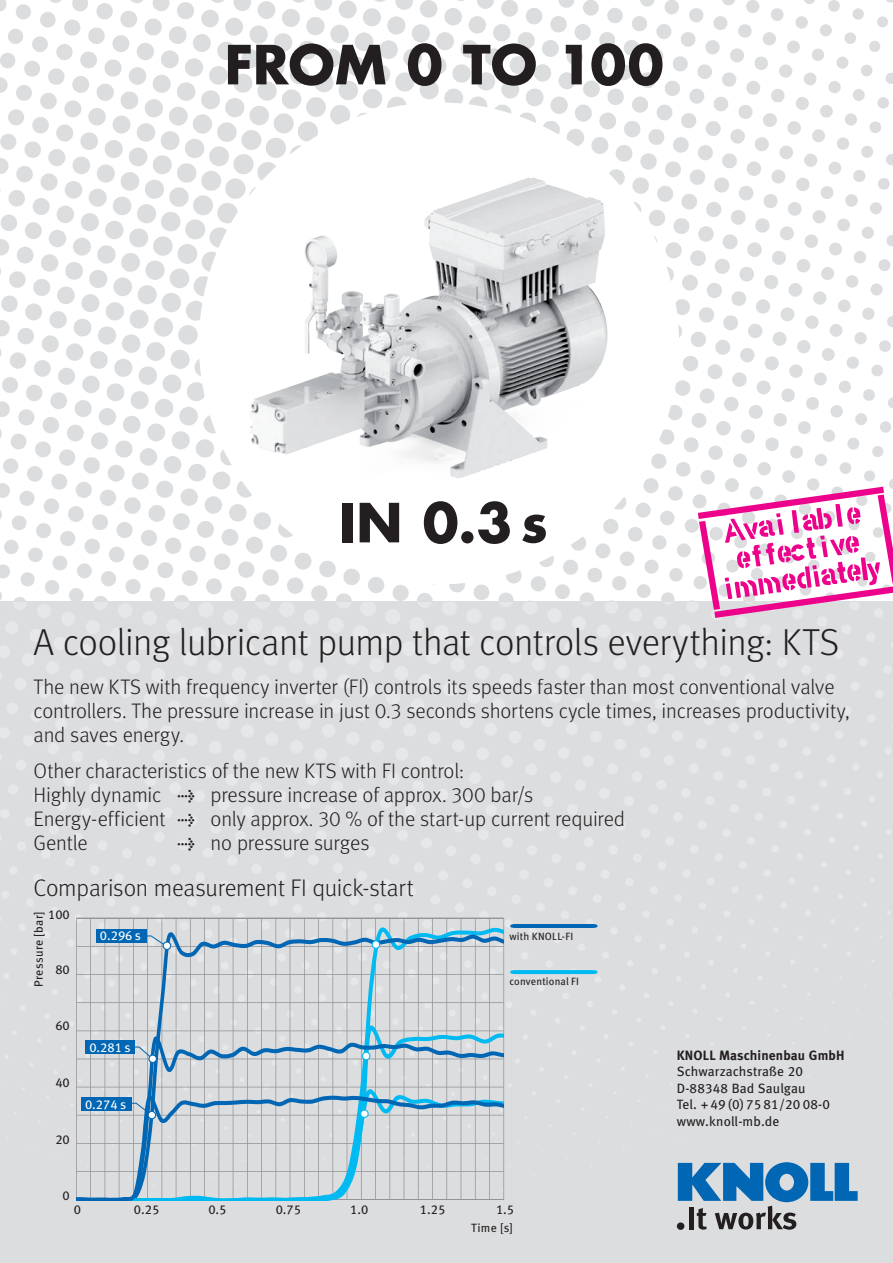
<style>
.page{position:relative;width:893px;height:1263px;background:#fff}
.page>*{position:absolute;margin:0;border:0;box-sizing:border-box;transform-origin:0 0}
.t1{font:700 52.5px "Futura";color:#231f20}
.t2{font:49.65px "Schablone";color:#ed028c}
.t3{font:37.5px "Meta Light LF";letter-spacing:-.015em;color:#231f20}
.t4{font:24px "Meta Light LF";letter-spacing:-.01em;color:#231f20}
.t5{font:21px/24px "Meta Light LF";letter-spacing:-.01em;color:#231f20}
.t6{font:13.5px "Meta Book LF";letter-spacing:.01em;color:#231f20}
.t7{font:13.5px "Meta Bold LF";letter-spacing:.01em;color:#231f20}
.t8{font:12.9px "Meta Book LF";color:#231f20}
.t9{font:12.9px "Meta Book LF";color:#fff}
.t10{font:12px "Meta Book LF";letter-spacing:.03em;color:#231f20}
.t11{font:10.5px "Meta Book LF";letter-spacing:.015em;color:#231f20}
.s1{font-family:"Meta Book Expert"}
</style>
<div class="page">
<img style="left:0;top:0;width:893px;height:602px">
<div style="left:199px;top:102px;width:480px;height:482px;background:#fff;border-radius:50%"></div>
<img style="left:234px;top:167px;width:389px;height:325px">
<div style="left:0;top:602px;width:893px;height:661px;background:#dcdddf"></div>
<hr style="left:76px;top:918px;width:1px;height:282px;background:#939598">
<hr style="left:503px;top:918px;width:1px;height:282px;background:#939598">
<svg style="left:77px;top:918px;width:426px;height:87px"></svg>
<svg style="left:77px;top:1005px;width:426px;height:75px"></svg>
<svg style="left:77px;top:1080px;width:426px;height:120px"></svg>
<svg style="left:132px;top:1103px;width:20px;height:13px"></svg>
<svg style="left:134px;top:1046px;width:19px;height:13px"></svg>
<svg style="left:147px;top:935px;width:20px;height:12px"></svg>
<svg style="left:510px;top:924px;width:88px;height:4px"></svg>
<svg style="left:510px;top:970px;width:88px;height:5px"></svg>
<div style="left:81px;top:1097px;width:51px;height:14px;background:#0166b3"></div>
<div style="left:85px;top:1040px;width:49px;height:14px;background:#0166b3"></div>
<div style="left:96px;top:929px;width:51px;height:14px;background:#0166b3"></div>
<div style="left:163px;top:942px;width:8px;height:7px;background:#fff;border-radius:50%"></div>
<div style="left:163px;top:941px;width:8px;height:9px;border:1px solid #0166b3;border-radius:50%"></div>
<div style="left:149px;top:1055px;width:7px;height:7px;background:#fff;border-radius:50%"></div>
<div style="left:148px;top:1054px;width:9px;height:9px;border:1px solid #0166b3;border-radius:50%"></div>
<div style="left:148px;top:1111px;width:8px;height:8px;background:#fff;border-radius:50%"></div>
<div style="left:148px;top:1111px;width:8px;height:8px;border:1px solid #0166b3;border-radius:50%"></div>
<div style="left:372px;top:941px;width:8px;height:7px;background:#fff;border-radius:50%"></div>
<div style="left:372px;top:940px;width:8px;height:9px;border:1px solid #00baf1;border-radius:50%"></div>
<div style="left:362px;top:1052px;width:8px;height:8px;background:#fff;border-radius:50%"></div>
<div style="left:362px;top:1052px;width:8px;height:8px;border:1px solid #00baf1;border-radius:50%"></div>
<div style="left:361px;top:1110px;width:7px;height:7px;background:#fff;border-radius:50%"></div>
<div style="left:360px;top:1109px;width:9px;height:9px;border:1px solid #00baf1;border-radius:50%"></div>
<svg style="left:698px;top:487px;width:195px;height:131px"></svg>
<svg style="left:678px;top:1162px;width:180px;height:68px"></svg>
<p class="t1" style="left:225px;top:30px;width:441px">FROM 0 TO 100</p>
<p class="t1" style="left:339px;top:488px;width:211px">IN 0.3 s</p>
<p class="t2" style="left:720px;top:512px;width:145px;rotate:-8deg">Available</p>
<p class="t2" style="left:729px;top:540px;width:134px;rotate:-8deg">effective</p>
<p class="t2" style="left:715px;top:570px;width:171px;rotate:-8deg">im mediately</p>
<p class="t3" style="left:34px;top:621px;width:807px">A cooling lubricant pump that controls everything: KTS</p>
<p class="t5" style="left:34px;top:675px;width:818px">The new KTS with frequency inverter (FI) controls its speeds faster than most conventional valve controllers. The pressure increase in just 0.3 seconds shortens cycle times, increases productivity, and saves energy.</p>
<p class="t5" style="left:34px;top:759px;width:432px">Other characteristics of the new KTS with FI control:</p>
<p class="t5" style="left:34px;top:783px;width:501px">Highly dynamic <span class="s1">t</span> pressure increase of approx. 300 bar/s</p>
<p class="t5" style="left:34px;top:807px;width:593px">Energy-efficient <span class="s1">t</span> only approx. 30 % of the start-up current required</p>
<p class="t5" style="left:34px;top:831px;width:56px">Gentle</p>
<p class="t5" style="left:178px;top:831px;width:193px"><span class="s1">t</span> no pressure surges</p>
<p class="t4" style="left:33px;top:874px;width:382px">Comparison measurement FI quick-start</p>
<p class="t8" style="left:48px;top:907px;width:23px">100</p>
<p class="t10" style="left:32px;top:987px;width:77px;rotate:-90deg">Pressure [bar]</p>
<p class="t8" style="left:55px;top:961px;width:16px">80</p>
<p class="t8" style="left:55px;top:1018px;width:16px">60</p>
<p class="t8" style="left:55px;top:1075px;width:16px">40</p>
<p class="t8" style="left:55px;top:1131px;width:16px">20</p>
<p class="t9" style="left:100px;top:928px;width:43px">0.296 s</p>
<p class="t9" style="left:89px;top:1040px;width:43px">0.281 s</p>
<p class="t9" style="left:85px;top:1097px;width:43px">0.274 s</p>
<p class="t8" style="left:63px;top:1188px;width:9px">0</p>
<p class="t11" style="left:509px;top:930px;width:65px">with KNOLL-FI</p>
<p class="t11" style="left:509px;top:975px;width:71px">conventional FI</p>
<p class="t8" style="left:74px;top:1202px;width:9px">0</p>
<p class="t8" style="left:134px;top:1202px;width:27px">0.25</p>
<p class="t8" style="left:208px;top:1202px;width:20px">0.5</p>
<p class="t8" style="left:276px;top:1202px;width:27px">0.75</p>
<p class="t8" style="left:350px;top:1202px;width:20px">1.0</p>
<p class="t8" style="left:420px;top:1202px;width:27px">1.25</p>
<p class="t8" style="left:496px;top:1202px;width:20px">1.5</p>
<p class="t10" style="left:471px;top:1220px;width:43px">Time [s]</p>
<p class="t7" style="left:677px;top:1047px;width:169px">KNOLL Maschinenbau GmbH</p>
<p class="t6" style="left:677px;top:1063px;width:128px">Schwarzachstraße 20</p>
<p class="t6" style="left:677px;top:1080px;width:130px">D-88348 Bad Saulgau</p>
<p class="t6" style="left:677px;top:1096px;width:155px">Tel. + 49 (0) 75 81/20 08-0</p>
<p class="t6" style="left:677px;top:1113px;width:104px">www.knoll-mb.de</p>
</div>
